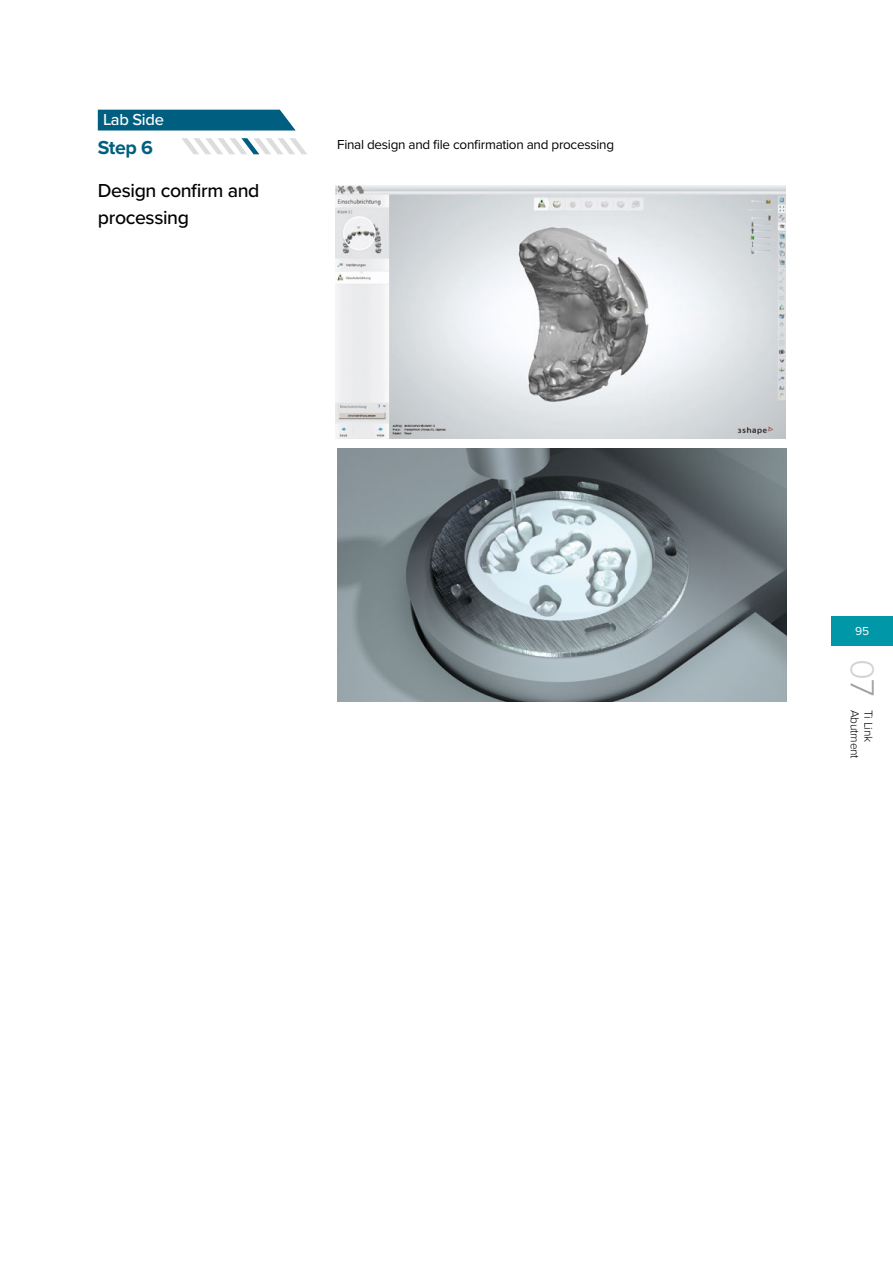
<style>
.page{position:relative;width:893px;height:1263px;background:#fff}
.page>*{position:absolute;margin:0;border:0;box-sizing:border-box;transform-origin:0 0}
.t1{font:300 34.5px "Proxima Nova";color:#d3d3d4}
.t2{font:500 19.5px/27px "Proxima Nova";letter-spacing:-.02em;color:#000}
.t3{font:700 19.5px "Proxima Nova";color:#005f80}
.t4{font:500 16.5px "Proxima Nova";letter-spacing:-.02em;color:#fff}
.t5{font:13.5px "Proxima Nova";letter-spacing:-.02em;color:#000}
.t6{font:300 12px "Proxima Nova";letter-spacing:-.02em;color:#000}
.t7{font:12px "Proxima Nova";color:#fff}
.s1{color:#9fa0a0}
</style>
<div class="page">
<div style="left:831px;top:617px;width:62px;height:29px;background:#0098a9"></div>
<img style="left:336px;top:186px;width:449px;height:252px">
<img style="left:337px;top:449px;width:450px;height:252px">
<svg style="left:98px;top:110px;width:198px;height:21px;background:#0f6887"></svg>
<svg style="left:182px;top:138px;width:125px;height:16px"></svg>
<p class="t4" style="left:103px;top:108px;width:62px">Lab Side</p>
<h2 class="t3" style="left:98px;top:133px;width:57px">Step 6</h2>
<p class="t5" style="left:337px;top:135px;width:278px">Final design and file confirmation and processing</p>
<h2 class="t2" style="left:98px;top:176px;width:163px">Design confirm and processing</h2>
<p class="t7" style="left:855px;top:622px;width:15px">95</p>
<h1 class="t1" style="left:888px;top:658px;width:40px;rotate:90deg">0<span class="s1">7</span></h1>
<p class="t6" style="left:864px;top:710px;width:50px;rotate:90deg">Abutment</p>
<p class="t6" style="left:877px;top:710px;width:34px;rotate:90deg">Ti Link</p>
</div>
